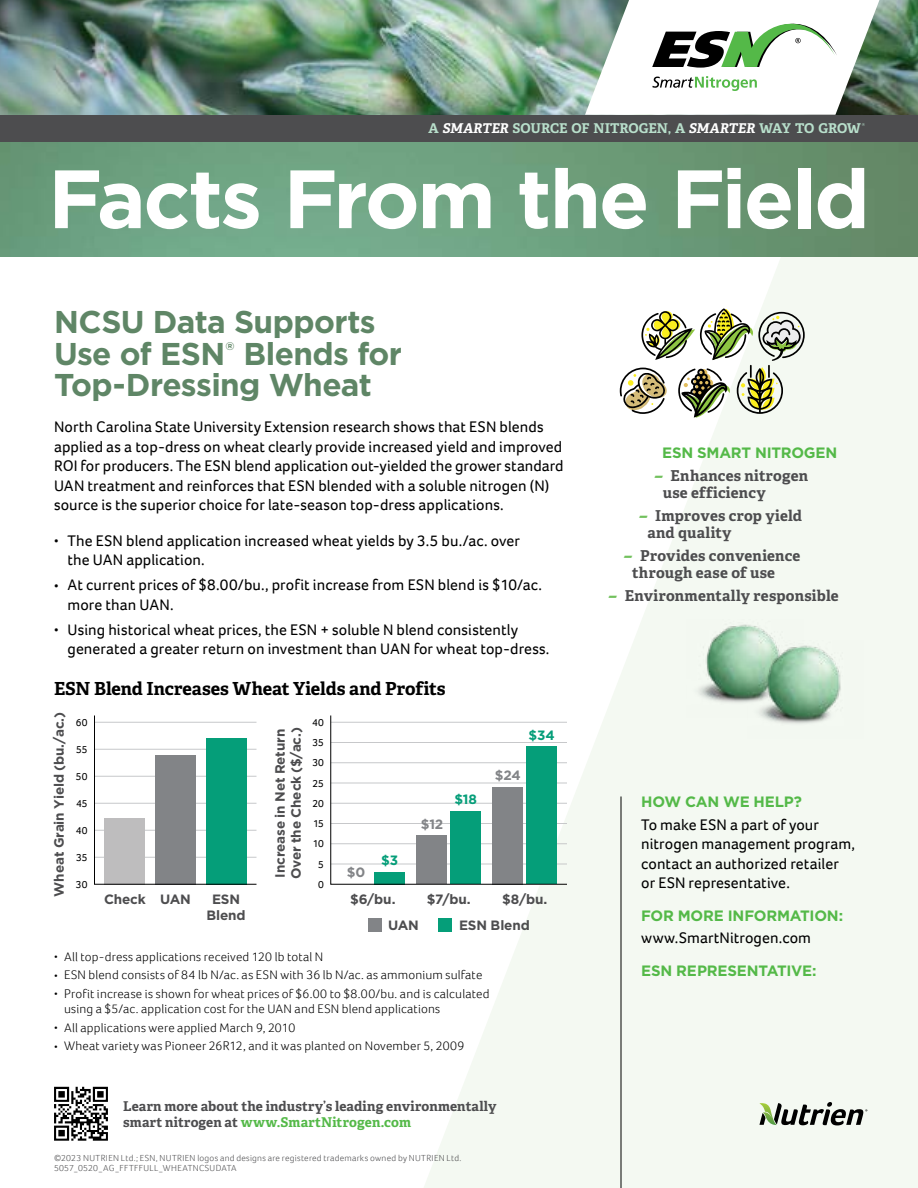
<style>
.page{position:relative;width:918px;height:1188px;background:#fff}
.page>*{position:absolute;margin:0;border:0;box-sizing:border-box;transform-origin:0 0}
.t1{font:700 82.5px "Gotham";letter-spacing:-.03em;color:#fff}
.t2{font:700 31.5px/31.5px "Gotham";letter-spacing:-.02em;color:#5f8666}
.t3{font:700 18px "Adelle";letter-spacing:-.005em;color:#000}
.t4{font:15.75px/19.5px "Foco";letter-spacing:.005em;color:#000}
.t5{font:700 15px/17.2px "Adelle";letter-spacing:.015em;color:#4d4d4f}
.t6{font:700 15px "Gotham";letter-spacing:-.01em;color:#54b948}
.t7{font:700 13.5px/15.8px "Gotham";letter-spacing:-.01em;color:#4d4d4f}
.t8{font:700 13.5px/16.5px "Adelle";letter-spacing:.01em;color:#4d4d4f}
.t9{font:700 13.5px "Adelle";letter-spacing:-.015em;color:#b8dfcb}
.t10{font:700 13.5px "Gotham";color:#059e79}
.t11{font:700 13.5px "Gotham";color:#828487}
.t12{font:300 12.75px/15.8px "Foco";letter-spacing:.015em;color:#000}
.t13{font:700 10.95px "Gotham";color:#5f8666}
.t14{font:10.5px "Foco";letter-spacing:.015em;color:#000}
.t15{font:300 9px "Foco";letter-spacing:.03em;color:#4d4d4f}
.t16{font:500 4.05px "Gotham";color:#b8dfcb}
.s1{font-style:italic;color:#fff}
.s2{font-size:11.85px}
.s3{font-size:9.6px}
.s4{color:#54b948}
.s5{font-weight:800;font-style:italic;color:#72c15d}
</style>
<div class="page">
<svg style="left:423px;top:256px;width:495px;height:932px;fill:#f4f9f2"></svg>
<hr style="left:621px;top:796px;width:1px;height:392px;background:#000">
<img style="left:687px;top:620px;width:116px;height:97px">
<img style="left:747px;top:641px;width:117px;height:97px">
<svg style="left:620px;top:308px;width:185px;height:110px"></svg>
<svg style="left:330px;top:715px;width:238px;height:170px"></svg>
<svg style="left:94px;top:715px;width:163px;height:170px"></svg>
<div style="left:368px;top:918px;width:13px;height:14px;background:#828487"></div>
<div style="left:439px;top:918px;width:13px;height:14px;background:#059e79"></div>
<img style="left:0;top:0;width:918px;height:115px">
<img style="left:0;top:142px;width:918px;height:114px">
<div style="left:0;top:115px;width:918px;height:27px;background:#4d4d4f"></div>
<svg style="left:585px;top:0;width:300px;height:115px"></svg>
<svg style="left:759px;top:1102px;width:108px;height:23px"></svg>
<svg style="left:54px;top:1087px;width:54px;height:54px"></svg>
<p class="t9" style="left:429px;top:120px;width:434px">A <span class="s1">SMARTER</span> SOURCE OF NITROGEN, A <span class="s1">SMARTER</span> WAY TO GROW</p>
<p class="t16" style="left:862px;top:122px;width:5px">®</p>
<h1 class="t1" style="left:48px;top:151px;width:823px">Facts From the Field</h1>
<h2 class="t2" style="left:54px;top:306px;width:323px">NCSU Data Supports<br>Use of ESN</h2>
<h2 class="t2" style="left:54px;top:337px;width:350px;text-indent:189px">Blends for<br>Top-Dressing Wheat</h2>
<p class="t4" style="left:54px;top:417px;width:511px">North Carolina State University Extension research shows that ESN blends applied as a top-dress on wheat clearly provide increased yield and improved ROI for producers. The ESN blend application out-yielded the grower standard UAN treatment and reinforces that ESN blended with a soluble nitrogen (N) source is the superior choice for late-season top-dress applications.</p>
<p class="t4" style="left:68px;top:531px;width:454px;text-indent:-14px"><span class="s2">•</span> The ESN blend application increased wheat yields by 3.5 bu./ac. over the UAN application.</p>
<p class="t4" style="left:68px;top:575px;width:476px;text-indent:-14px"><span class="s2">•</span> At current prices of $8.00/bu., profit increase from ESN blend is $10/ac. more than UAN.</p>
<p class="t4" style="left:68px;top:619px;width:484px;text-indent:-14px"><span class="s2">•</span> Using historical wheat prices, the ESN + soluble N blend consistently generated a greater return on investment than UAN for wheat top-dress.</p>
<p class="t13" style="left:226px;top:340px;width:11px">®</p>
<p class="t3" style="left:54px;top:677px;width:393px">ESN Blend Increases Wheat Yields and Profits</p>
<p class="t7" style="left:51px;top:897px;width:186px;rotate:-90deg">Wheat Grain Yield (bu./ac.)</p>
<p class="t14" style="left:312px;top:715px;width:13px">40</p>
<p class="t14" style="left:76px;top:715px;width:13px">60</p>
<p class="t14" style="left:76px;top:742px;width:13px">55</p>
<p class="t14" style="left:76px;top:769px;width:13px">50</p>
<p class="t14" style="left:76px;top:796px;width:13px">45</p>
<p class="t14" style="left:76px;top:823px;width:13px">40</p>
<p class="t14" style="left:76px;top:850px;width:13px">35</p>
<p class="t14" style="left:76px;top:877px;width:13px">30</p>
<p class="t14" style="left:318px;top:877px;width:7px">0</p>
<p class="t7" style="left:272px;top:879px;width:153px;rotate:-90deg">Increase in Net Return<br>Over the Check ($/ac.)</p>
<p class="t14" style="left:313px;top:736px;width:13px">35</p>
<p class="t14" style="left:313px;top:756px;width:13px">30</p>
<p class="t14" style="left:312px;top:776px;width:13px">25</p>
<p class="t14" style="left:313px;top:796px;width:13px">20</p>
<p class="t14" style="left:313px;top:817px;width:12px">15</p>
<p class="t14" style="left:313px;top:837px;width:13px">10</p>
<p class="t14" style="left:318px;top:857px;width:7px">5</p>
<p class="t11" style="left:347px;top:865px;width:20px">$0</p>
<p class="t10" style="left:381px;top:852px;width:18px">$3</p>
<p class="t11" style="left:421px;top:816px;width:24px">$12</p>
<p class="t10" style="left:454px;top:792px;width:24px">$18</p>
<p class="t10" style="left:529px;top:727px;width:28px">$34</p>
<p class="t11" style="left:495px;top:767px;width:28px">$24</p>
<p class="t7" style="left:104px;top:891px;width:88px">Check UAN</p>
<p class="t7" style="left:350px;top:891px;width:47px">$6/bu.</p>
<p class="t7" style="left:427px;top:891px;width:45px">$7/bu.</p>
<p class="t7" style="left:502px;top:891px;width:47px">$8/bu.</p>
<p class="t7" style="left:206px;top:891px;width:41px;text-align:center">ESN<br>Blend</p>
<p class="t7" style="left:388px;top:917px;width:32px">UAN</p>
<p class="t7" style="left:459px;top:917px;width:72px">ESN Blend</p>
<p class="t12" style="left:54px;top:948px;width:271px"><span class="s3">•</span> All top-dress applications received 120 lb total N</p>
<p class="t12" style="left:54px;top:967px;width:430px"><span class="s3">•</span> ESN blend consists of 84 lb N/ac. as ESN with 36 lb N/ac. as ammonium sulfate</p>
<p class="t12" style="left:64px;top:985px;width:427px;text-indent:-10px"><span class="s3">•</span> Profit increase is shown for wheat prices of $6.00 to $8.00/bu. and is calculated using a $5/ac. application cost for the UAN and ESN blend applications</p>
<p class="t12" style="left:54px;top:1020px;width:243px"><span class="s3">•</span> All applications were applied March 9, 2010</p>
<p class="t12" style="left:54px;top:1038px;width:412px"><span class="s3">•</span> Wheat variety was Pioneer 26R12, and it was planted on November 5, 2009</p>
<p class="t8" style="left:123px;top:1098px;width:375px">Learn more about the industry’s leading environmentally smart nitrogen at <span class="s4">www.SmartNitrogen.com</span></p>
<p class="t15" style="left:54px;top:1152px;width:409px">©2023 NUTRIEN Ltd.; ESN, NUTRIEN logos and designs are registered trademarks owned by NUTRIEN Ltd.</p>
<p class="t15" style="left:54px;top:1162px;width:184px">5057_0520_AG_FFTFFULL_WHEATNCSUDATA</p>
<p class="t6" style="left:662px;top:444px;width:177px">ESN SMART NITROGEN</p>
<p class="t5" style="left:663px;top:467px;width:147px;text-indent:-9px"><span class="s5">–</span> Enhances nitrogen use efficiency</p>
<p class="t5" style="left:647px;top:507px;width:156px;text-indent:-9px"><span class="s5">–</span> Improves crop yield and quality</p>
<p class="t5" style="left:632px;top:547px;width:170px;text-indent:-9px"><span class="s5">–</span> Provides convenience through ease of use</p>
<p class="t5" style="left:608px;top:587px;width:233px"><span class="s5">–</span> Environmentally responsible</p>
<p class="t6" style="left:641px;top:793px;width:162px">HOW CAN WE HELP?</p>
<p class="t4" style="left:641px;top:814px;width:215px">To make ESN a part of your nitrogen management program, contact an authorized retailer or ESN representative.</p>
<p class="t6" style="left:641px;top:907px;width:204px">FOR MORE INFORMATION:</p>
<p class="t4" style="left:641px;top:928px;width:171px">www.SmartNitrogen.com</p>
<p class="t6" style="left:641px;top:962px;width:177px">ESN REPRESENTATIVE:</p>
</div>
